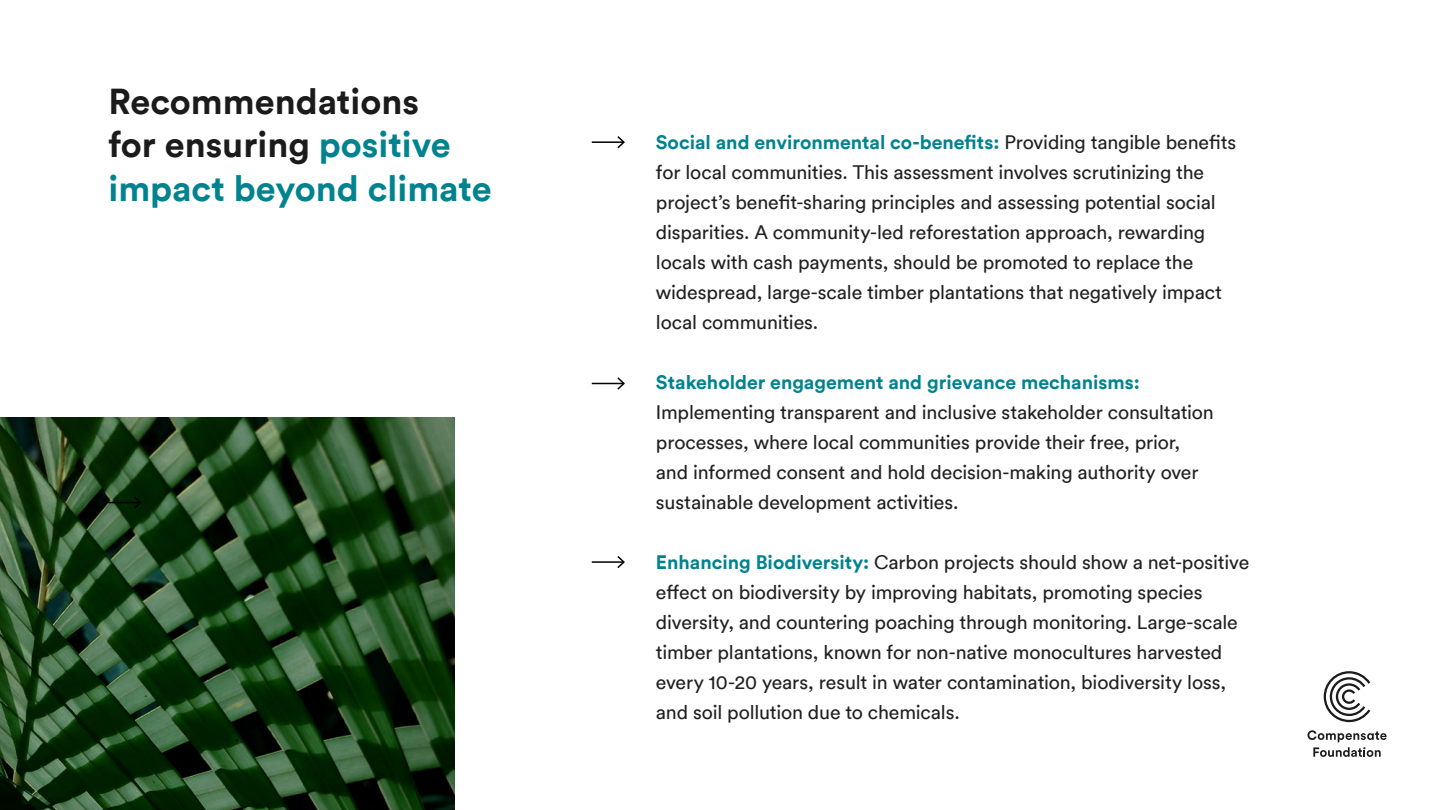
<style>
.page{position:relative;width:1440px;height:810px;background:#fff}
.page>*{position:absolute;margin:0;border:0;box-sizing:border-box;transform-origin:0 0}
.t1{font:700 36px/43.2px "Circular";color:#00838f}
.t2{font:19.5px/30px "Circular";letter-spacing:-.01em;color:#212121}
.t3{font:700 19.5px "Circular";color:#00838f}
.s1{color:#1b1b1b}
.s2{font-weight:700;color:#00838f}
</style>
<div class="page">
<svg style="left:1324px;top:671px;width:46px;height:51px"></svg>
<svg style="left:1307px;top:730px;width:80px;height:27px"></svg>
<img style="left:0;top:418px;width:455px;height:392px">
<hr style="left:592px;top:383px;width:32px;height:1px;background:#000">
<svg style="left:616px;top:377px;width:9px;height:13px"></svg>
<hr style="left:592px;top:141px;width:32px;height:2px;background:#000">
<svg style="left:616px;top:136px;width:9px;height:13px"></svg>
<hr style="left:108px;top:502px;width:32px;height:1px;background:#000">
<svg style="left:132px;top:495px;width:11px;height:15px"></svg>
<hr style="left:592px;top:561px;width:32px;height:2px;background:#000">
<svg style="left:616px;top:556px;width:9px;height:13px"></svg>
<h1 class="t1" style="left:108px;top:78px;width:385px"><span class="s1">Recommendations<br>for ensuring</span> positive impact beyond climate</h1>
<p class="t2" style="left:656px;top:126px;width:582px"><span class="s2">Social and environmental co-benefits:</span> Providing tangible benefits for local communities. This assessment involves scrutinizing the project’s benefit-sharing principles and assessing potential social disparities. A community-led reforestation approach, rewarding locals with cash payments, should be promoted to replace the widespread, large-scale timber plantations that negatively impact local communities.</p>
<p class="t3" style="left:656px;top:368px;width:485px">Stakeholder engagement and grievance mechanisms:</p>
<p class="t2" style="left:656px;top:396px;width:560px">Implementing transparent and inclusive stakeholder consultation processes, where local communities provide their free, prior, and informed consent and hold decision-making authority over sustainable development activities.</p>
<p class="t2" style="left:656px;top:546px;width:595px"><span class="s2">Enhancing Biodiversity:</span> Carbon projects should show a net-positive effect on biodiversity by improving habitats, promoting species diversity, and countering poaching through monitoring. Large-scale timber plantations, known for non-native monocultures harvested every 10-20 years, result in water contamination, biodiversity loss, and soil pollution due to chemicals.</p>
</div>
